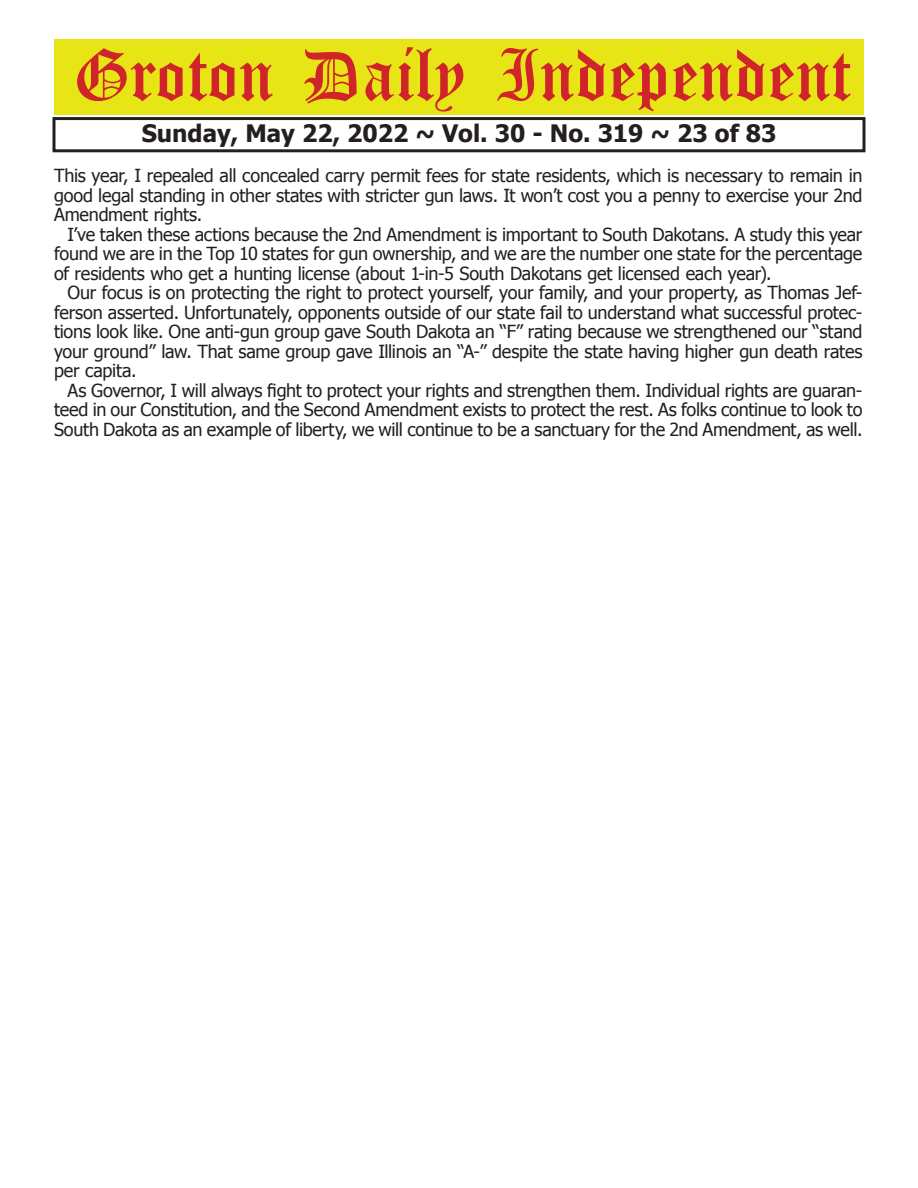
<style>
.page{position:relative;width:918px;height:1188px;background:#fff}
.page>*{position:absolute;margin:0;border:0;box-sizing:border-box;transform-origin:0 0}
.t1{font:54px "Old English Five";color:#d1232a}
.t2{font:700 24px "Tahoma";color:#231f20}
.t3{font:18px/19.5px "Tahoma";letter-spacing:-.015em;color:#231f20;text-align:justify}
</style>
<div class="page">
<div style="left:52px;top:117px;width:814px;height:35px;border:3px solid #231f20"></div>
<div style="left:54px;top:40px;width:810px;height:75px;background:#e7e515"></div>
<h1 class="t1" style="left:73px;top:50px;width:779px">Groton Daily Independent</h1>
<h2 class="t2" style="left:142px;top:116px;width:636px">Sunday, May 22, 2022 ~ Vol. 30 - No. 319 ~ 23 of 83</h2>
<p class="t3" style="left:54px;top:165px;width:810px">This year, I repealed all concealed carry permit fees for state residents, which is necessary to remain in good legal standing in other states with stricter gun laws. It won’t cost you a penny to exercise your 2nd Amendment rights.</p>
<p class="t3" style="left:54px;top:224px;width:810px;text-indent:14px">I’ve taken these actions because the 2nd Amendment is important to South Dakotans. A study this year found we are in the Top 10 states for gun ownership, and we are the number one state for the percentage of residents who get a hunting license (about 1-in-5 South Dakotans get licensed each year).</p>
<p class="t3" style="left:54px;top:282px;width:810px;text-indent:14px">Our focus is on protecting the right to protect yourself, your family, and your property, as Thomas Jef&shy;ferson asserted. Unfortunately, opponents outside of our state fail to understand what successful protec&shy;tions look like. One anti-gun group gave South Dakota an “F” rating because we strengthened our “stand your ground” law. That same group gave Illinois an “A-” despite the state having higher gun death rates per capita.</p>
<p class="t3" style="left:54px;top:380px;width:810px;text-indent:14px">As Governor, I will always fight to protect your rights and strengthen them. Individual rights are guaran&shy;teed in our Constitution, and the Second Amendment exists to protect the rest. As folks continue to look to South Dakota as an example of liberty, we will continue to be a sanctuary for the 2nd Amendment, as well.</p>
</div>
